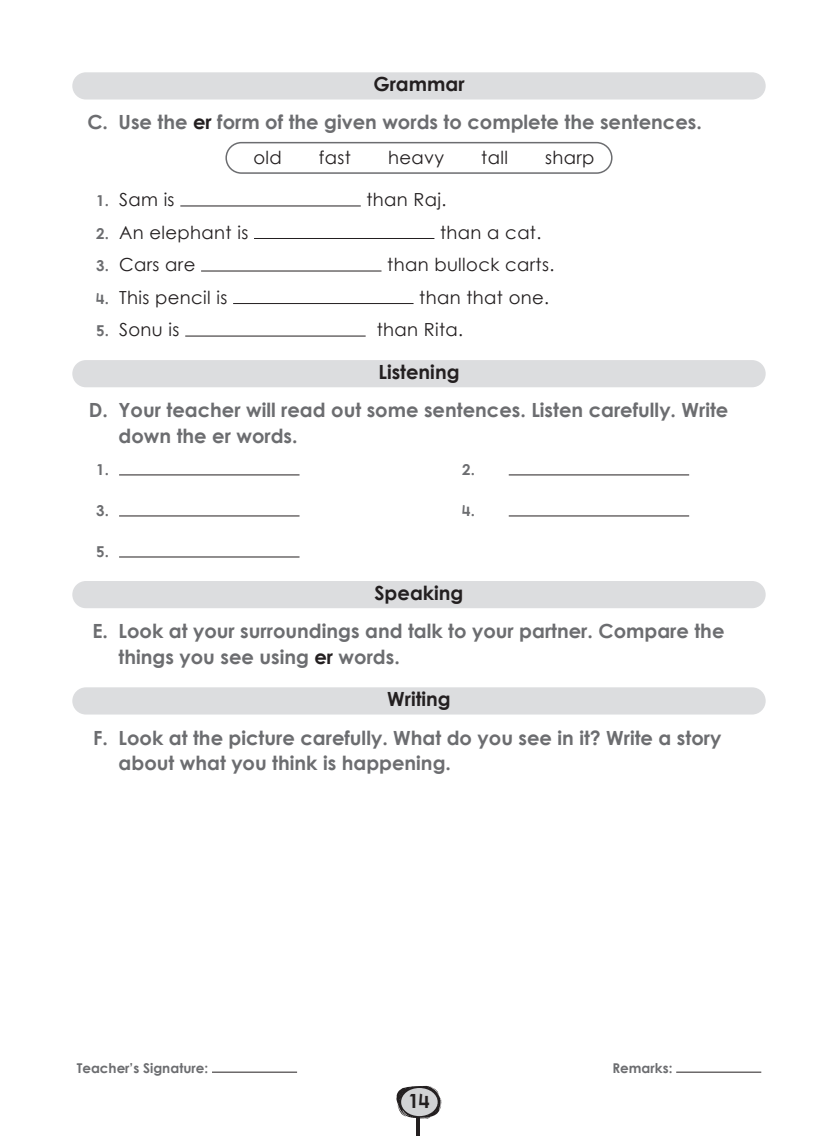
<style>
.page{position:relative;width:838px;height:1136px;background:#fff}
.page>*{position:absolute;margin:0;border:0;box-sizing:border-box;transform-origin:0 0}
.Rubric{font:19.5px/25.5px "Century Gothic Bold New";color:#6c6d70}
.Center_heading{font:19.5px "Century Gothic Bold New";color:#231f20}
.Sub_rubric{font:18px "Century Gothic Regular New";letter-spacing:.02em;color:#231f20}
.Sub_rubric-2{font:15px "Century Gothic Bold New";color:#6c6d70}
.t1{font:13.5px "Century Gothic Bold New";color:#6c6d70}
.s1{color:#231f20}
.s2{font-family:"Century Gothic Bold New";font-size:15px;color:#6c6d70}
</style>
<div class="page">
<hr style="left:416px;top:1113px;width:4px;height:22px;background:#231f20">
<svg style="left:396px;top:1085px;width:46px;height:33px"></svg>
<div style="left:401px;top:1087px;width:36px;height:28px;background:#d1d2d4;border-radius:50%"></div>
<hr style="left:212px;top:1071px;width:85px;height:1px;background:#231f20">
<hr style="left:676px;top:1071px;width:85px;height:1px;background:#231f20">
<div style="left:72px;top:72px;width:693px;height:27px;background:#dcdddf;border-radius:14px"></div>
<div style="left:72px;top:360px;width:693px;height:27px;background:#dcdddf;border-radius:14px"></div>
<div style="left:72px;top:581px;width:693px;height:27px;background:#dcdddf;border-radius:14px"></div>
<div style="left:72px;top:687px;width:693px;height:27px;background:#dcdddf;border-radius:14px"></div>
<div style="left:225px;top:142px;width:387px;height:32px;border:2px solid #6c6d70;border-radius:15px"></div>
<hr style="left:180px;top:205px;width:181px;height:1px;background:#231f20">
<hr style="left:254px;top:238px;width:180px;height:1px;background:#231f20">
<hr style="left:201px;top:270px;width:180px;height:1px;background:#231f20">
<hr style="left:233px;top:303px;width:180px;height:1px;background:#231f20">
<hr style="left:185px;top:335px;width:181px;height:1px;background:#231f20">
<hr style="left:119px;top:474px;width:180px;height:1px;background:#231f20">
<hr style="left:509px;top:474px;width:180px;height:1px;background:#231f20">
<hr style="left:119px;top:515px;width:180px;height:1px;background:#231f20">
<hr style="left:509px;top:515px;width:180px;height:1px;background:#231f20">
<hr style="left:119px;top:556px;width:180px;height:1px;background:#231f20">
<p class="Center_heading" style="left:373px;top:69px;width:93px">Grammar</p>
<p class="Rubric" style="left:87px;top:109px;width:616px">C. Use the <span class="s1">er</span> form of the given words to complete the sentences.</p>
<p class="Sub_rubric" style="left:253px;top:145px;width:30px">old</p>
<p class="Sub_rubric" style="left:319px;top:145px;width:34px">fast</p>
<p class="Sub_rubric" style="left:388px;top:145px;width:58px">heavy</p>
<p class="Sub_rubric" style="left:481px;top:145px;width:28px">tall</p>
<p class="Sub_rubric" style="left:545px;top:145px;width:51px">sharp</p>
<p class="Sub_rubric" style="left:96px;top:187px;width:80px"><span class="s2">1.</span> Sam is</p>
<p class="Sub_rubric" style="left:366px;top:187px;width:82px">than Raj.</p>
<p class="Sub_rubric" style="left:96px;top:220px;width:154px"><span class="s2">2.</span> An elephant is</p>
<p class="Sub_rubric" style="left:440px;top:220px;width:103px">than a cat.</p>
<p class="Sub_rubric" style="left:96px;top:252px;width:101px"><span class="s2">3.</span> Cars are</p>
<p class="Sub_rubric" style="left:387px;top:252px;width:169px">than bullock carts.</p>
<p class="Sub_rubric" style="left:96px;top:285px;width:133px"><span class="s2">4.</span> This pencil is</p>
<p class="Sub_rubric" style="left:419px;top:285px;width:131px">than that one.</p>
<p class="Sub_rubric" style="left:96px;top:317px;width:85px"><span class="s2">5.</span> Sonu is</p>
<p class="Sub_rubric" style="left:377px;top:317px;width:88px">than Rita.</p>
<p class="Center_heading" style="left:378px;top:357px;width:83px">Listening</p>
<p class="Rubric" style="left:119px;top:396px;width:611px;text-indent:-30px">D. Your teacher will read out some sentences. Listen carefully. Write down the er words.</p>
<p class="Sub_rubric-2" style="left:96px;top:458px;width:14px">1.</p>
<p class="Sub_rubric-2" style="left:462px;top:458px;width:14px">2.</p>
<p class="Sub_rubric-2" style="left:96px;top:499px;width:14px">3.</p>
<p class="Sub_rubric-2" style="left:462px;top:499px;width:14px">4.</p>
<p class="Sub_rubric-2" style="left:96px;top:540px;width:14px">5.</p>
<p class="Center_heading" style="left:374px;top:578px;width:90px">Speaking</p>
<p class="Rubric" style="left:119px;top:617px;width:607px;text-indent:-26px">E. Look at your surroundings and talk to your partner. Compare the things you see using <span class="s1">er</span> words.</p>
<p class="Center_heading" style="left:387px;top:684px;width:65px">Writing</p>
<p class="Rubric" style="left:119px;top:723px;width:604px;text-indent:-25px">F. Look at the picture carefully. What do you see in it? Write a story about what you think is happening.</p>
<p class="t1" style="left:77px;top:1057px;width:133px">Teacher’s Signature:</p>
<p class="t1" style="left:612px;top:1057px;width:61px">Remarks:</p>
<p class="Center_heading" style="left:408px;top:1085px;width:23px">14</p>
</div>
